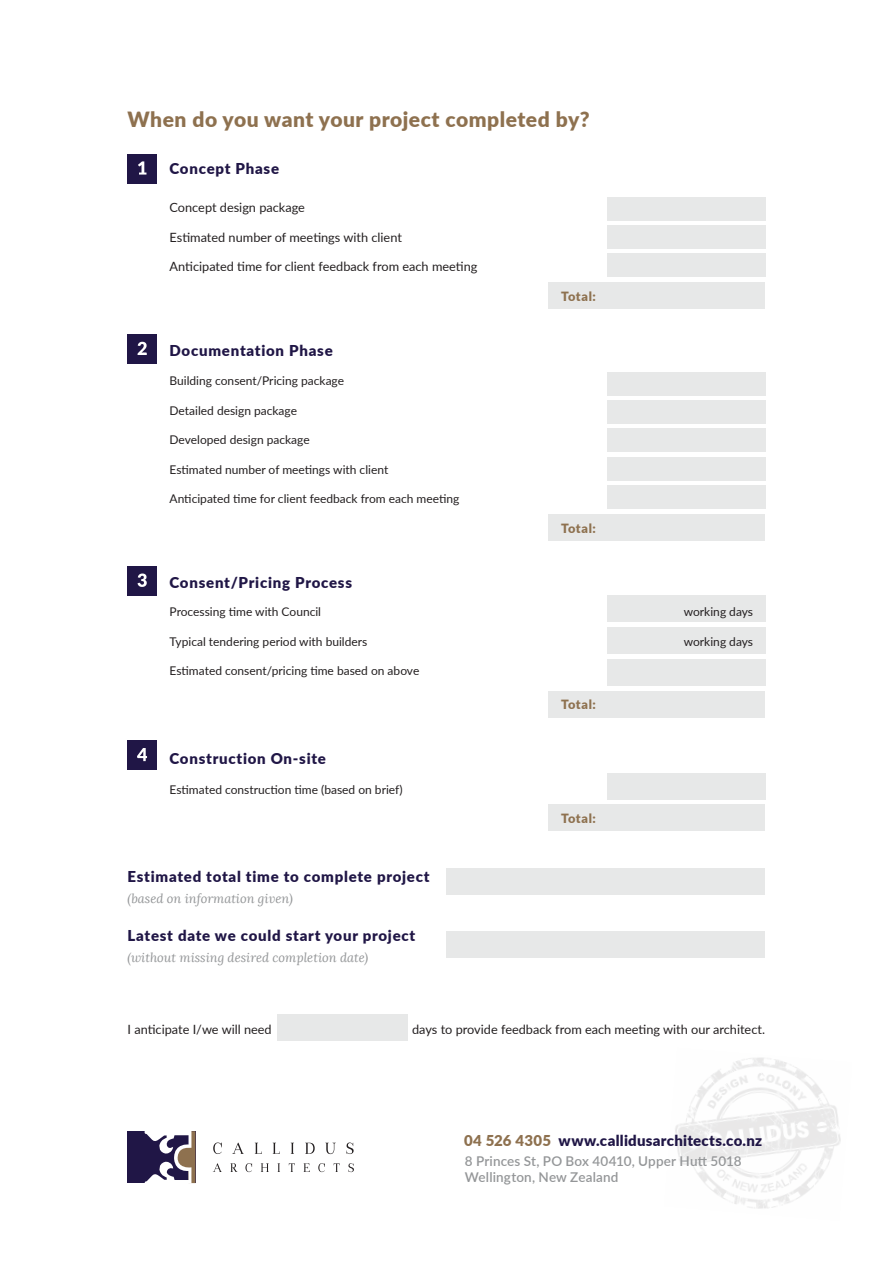
<style>
.page{position:relative;width:893px;height:1263px;background:#fff}
.page>*{position:absolute;margin:0;border:0;box-sizing:border-box;transform-origin:0 0}
.t1{font:900 21px "Lato";letter-spacing:.025em;color:#8e714f}
.t2{font:900 15px "Lato";letter-spacing:.05em;color:#201646}
.t3{font:900 15px "Lato";letter-spacing:.015em;color:#201646}
.t4{font:600 13.5px/16.2px "Lato";letter-spacing:.01em;color:#949698}
.t5{font:12.75px "Lato";color:#231f20}
.t6{font:italic 12.75px "Lora";color:#949698}
.t7{font:900 12.75px "Lato";letter-spacing:.045em;color:#8e714f}
.t8{font:12px "Lato";color:#231f20}
.s1{color:#8e714f}
</style>
<div class="page">
<div style="left:277px;top:1014px;width:130px;height:27px;background:#e7e8e8"></div>
<div style="left:549px;top:283px;width:216px;height:26px;background:#e7e8e8"></div>
<div style="left:549px;top:514px;width:216px;height:27px;background:#e7e8e8"></div>
<div style="left:607px;top:595px;width:158px;height:26px;background:#e7e8e8"></div>
<div style="left:607px;top:627px;width:158px;height:26px;background:#e7e8e8"></div>
<div style="left:607px;top:659px;width:158px;height:26px;background:#e7e8e8"></div>
<div style="left:607px;top:773px;width:158px;height:26px;background:#e7e8e8"></div>
<div style="left:549px;top:691px;width:216px;height:26px;background:#e7e8e8"></div>
<div style="left:549px;top:805px;width:216px;height:26px;background:#e7e8e8"></div>
<div style="left:446px;top:868px;width:319px;height:27px;background:#e7e8e8"></div>
<div style="left:446px;top:931px;width:319px;height:26px;background:#e7e8e8"></div>
<div style="left:607px;top:254px;width:158px;height:23px;background:#e7e8e8"></div>
<div style="left:607px;top:485px;width:158px;height:24px;background:#e7e8e8"></div>
<div style="left:607px;top:400px;width:158px;height:24px;background:#e7e8e8"></div>
<div style="left:607px;top:225px;width:158px;height:24px;background:#e7e8e8"></div>
<div style="left:607px;top:457px;width:158px;height:23px;background:#e7e8e8"></div>
<div style="left:607px;top:372px;width:158px;height:23px;background:#e7e8e8"></div>
<div style="left:607px;top:197px;width:158px;height:23px;background:#e7e8e8"></div>
<div style="left:607px;top:429px;width:158px;height:23px;background:#e7e8e8"></div>
<img style="left:675px;top:1057px;width:166px;height:152px">
<svg style="left:213px;top:1163px;width:141px;height:9px"></svg>
<svg style="left:213px;top:1142px;width:141px;height:12px"></svg>
<div style="left:127px;top:1131px;width:68px;height:52px;background:#201646"></div>
<svg style="left:144px;top:1131px;width:51px;height:52px"></svg>
<div style="left:128px;top:154px;width:29px;height:30px;background:#201646"></div>
<svg style="left:138px;top:161px;width:8px;height:14px"></svg>
<div style="left:128px;top:334px;width:29px;height:30px;background:#201646"></div>
<svg style="left:138px;top:342px;width:9px;height:13px"></svg>
<div style="left:128px;top:566px;width:29px;height:30px;background:#201646"></div>
<svg style="left:137px;top:573px;width:10px;height:14px"></svg>
<div style="left:128px;top:740px;width:29px;height:30px;background:#201646"></div>
<svg style="left:137px;top:748px;width:10px;height:13px"></svg>
<p class="t1" style="left:128px;top:104px;width:464px">When do you want your project completed by?</p>
<p class="t2" style="left:170px;top:157px;width:111px">Concept Phase</p>
<p class="t5" style="left:170px;top:198px;width:137px">Concept design package</p>
<p class="t5" style="left:170px;top:228px;width:234px">Estimated number of meetings with client</p>
<p class="t5" style="left:170px;top:257px;width:309px">Anticipated time for client feedback from each meeting</p>
<p class="t7" style="left:561px;top:286px;width:36px">Total:</p>
<p class="t2" style="left:170px;top:339px;width:165px">Documentation Phase</p>
<p class="t8" style="left:170px;top:372px;width:176px">Building consent/Pricing package</p>
<p class="t8" style="left:170px;top:402px;width:129px">Detailed design package</p>
<p class="t8" style="left:170px;top:431px;width:142px">Developed design package</p>
<p class="t8" style="left:170px;top:461px;width:220px">Estimated number of meetings with client</p>
<p class="t8" style="left:170px;top:490px;width:291px">Anticipated time for client feedback from each meeting</p>
<p class="t7" style="left:561px;top:518px;width:36px">Total:</p>
<p class="t2" style="left:170px;top:571px;width:184px">Consent/Pricing Process</p>
<p class="t8" style="left:170px;top:603px;width:153px">Processing time with Council</p>
<p class="t8" style="left:684px;top:603px;width:71px">working days</p>
<p class="t8" style="left:170px;top:633px;width:199px">Typical tendering period with builders</p>
<p class="t8" style="left:684px;top:633px;width:71px">working days</p>
<p class="t8" style="left:170px;top:662px;width:251px">Estimated consent/pricing time based on above</p>
<p class="t7" style="left:561px;top:695px;width:36px">Total:</p>
<p class="t2" style="left:170px;top:747px;width:158px">Construction On-site</p>
<p class="t8" style="left:170px;top:781px;width:235px">Estimated construction time (based on brief)</p>
<p class="t2" style="left:128px;top:865px;width:303px">Estimated total time to complete project</p>
<p class="t6" style="left:128px;top:891px;width:167px">(based on information given)</p>
<p class="t2" style="left:128px;top:924px;width:289px">Latest date we could start your project</p>
<p class="t6" style="left:128px;top:950px;width:242px">(without missing desired completion date)</p>
<p class="t7" style="left:561px;top:809px;width:36px">Total:</p>
<p class="t5" style="left:128px;top:1020px;width:146px">I anticipate I/we will need</p>
<p class="t5" style="left:412px;top:1020px;width:354px">days to provide feedback from each meeting with our architect.</p>
<p class="t3" style="left:464px;top:1130px;width:300px"><span class="s1">04 526 4305</span> www.callidusarchitects.co.nz</p>
<p class="t4" style="left:465px;top:1152px;width:278px">8 Princes St, PO Box 40410, Upper Hutt 5018<br>Wellington, New Zealand</p>
</div>
